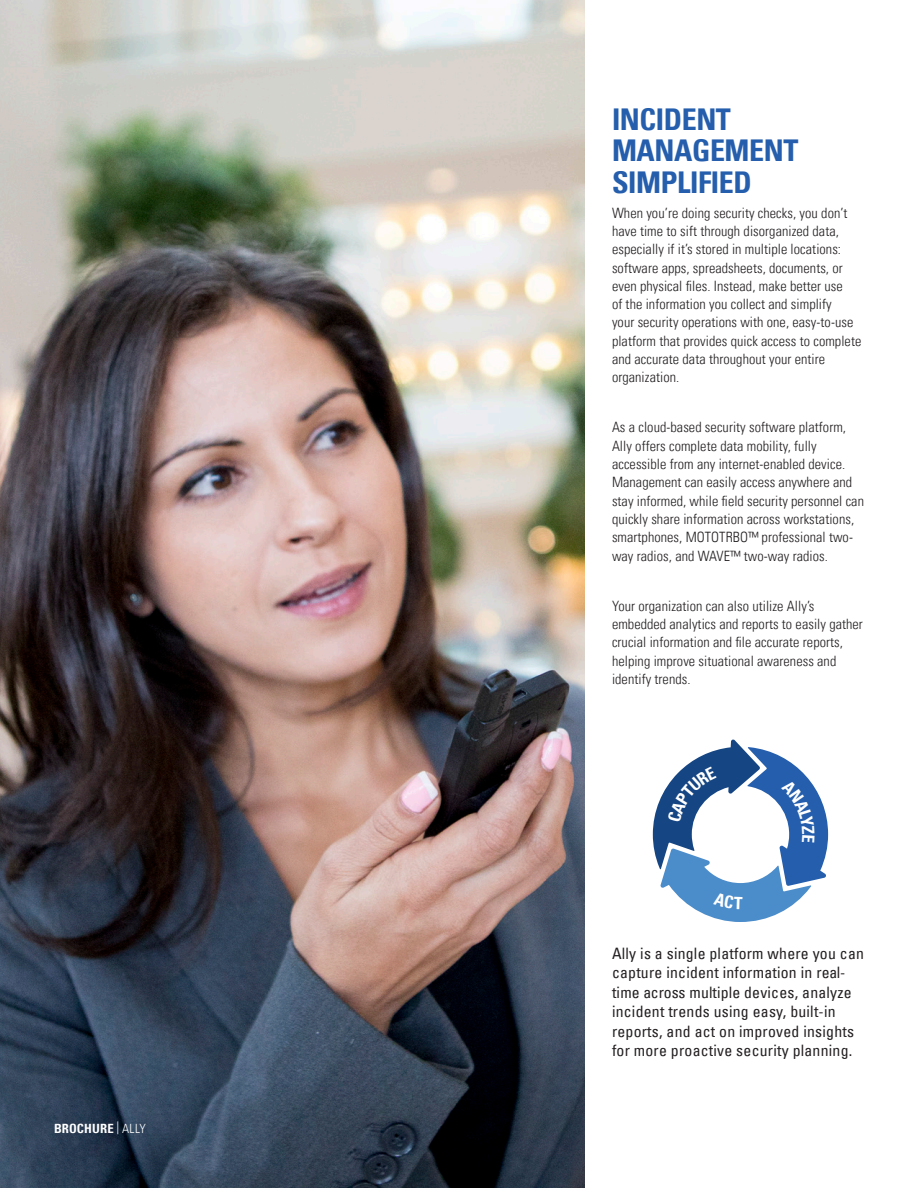
<style>
.page{position:relative;width:918px;height:1188px;background:#fff}
.page>*{position:absolute;margin:0;border:0;box-sizing:border-box;transform-origin:0 0}
.SubHeaders{font:700 condensed 30px/31.5px "Univers LT";letter-spacing:-.015em;color:#245eac}
.t1{font:condensed 15.75px/19.5px "Univers LT";letter-spacing:.015em;color:#231f20}
.Body_Copy{font:300 condensed 14.25px/18.3px "Univers LT";letter-spacing:.005em;color:#231f20}
.t2{font:700 condensed 12.75px "Univers LT";letter-spacing:.01em;color:#fff}
.s1{font-weight:300}
</style>
<div class="page">
<img style="left:0;top:0;width:585px;height:1188px">
<svg style="left:653px;top:739px;width:175px;height:183px"></svg>
<p class="t2" style="left:54px;top:1121px;width:93px">BROCHURE <span class="s1">| ALLY</span></p>
<p class="SubHeaders" style="left:612px;top:103px;width:188px">INCIDENT<br>MANAGEMENT<br>SIMPLIFIED</p>
<p class="Body_Copy" style="left:612px;top:204px;width:251px">When you’re doing security checks, you don’t have time to sift through disorganized data, especially if it’s stored in multiple locations: software apps, spreadsheets, documents, or even physical files. Instead, make better use<br>of the information you collect and simplify<br>your security operations with one, easy-to-use platform that provides quick access to complete and accurate data throughout your entire organization.</p>
<p class="Body_Copy" style="left:612px;top:418px;width:254px">As a cloud-based security software platform, Ally offers complete data mobility, fully accessible from any internet-enabled device.<br>Management can easily access anywhere and stay informed, while field security personnel can quickly share information across workstations, smartphones, MOTOTRBO™ professional two&shy;way radios, and WAVE™ two-way radios.</p>
<p class="Body_Copy" style="left:612px;top:597px;width:252px">Your organization can also utilize Ally’s embedded analytics and reports to easily gather crucial information and file accurate reports, helping improve situational awareness and identify trends.</p>
<p class="t1" style="left:612px;top:943px;width:254px">Ally is a single platform where you can capture incident information in real&shy;time across multiple devices, analyze incident trends using easy, built-in reports, and act on improved insights for more proactive security planning.</p>
</div>
